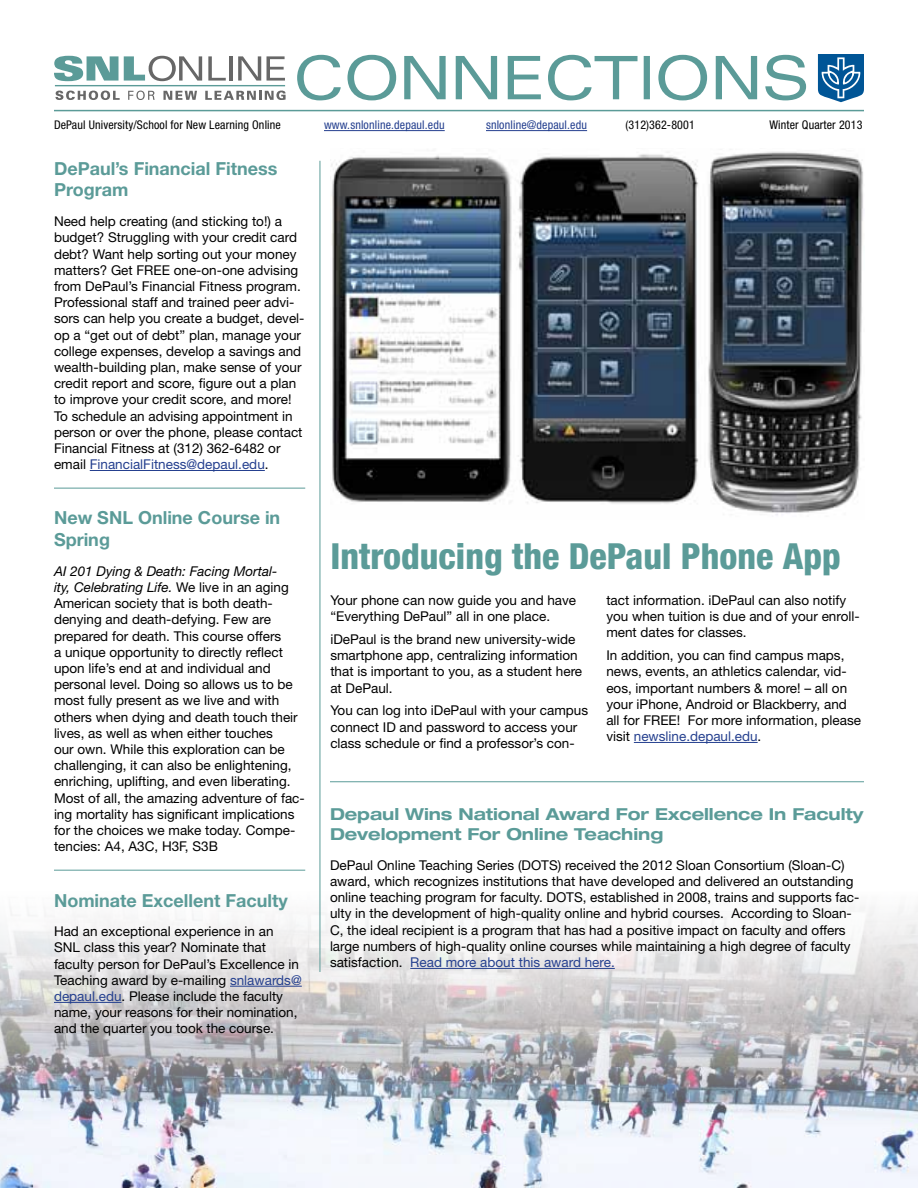
<style>
.page{position:relative;width:918px;height:1188px;background:#fff}
.page>*{position:absolute;margin:0;border:0;box-sizing:border-box;transform-origin:0 0}
.t1{font:800 condensed 36px "Helvetica Neue";color:#5b9b98}
.t2{font:700 18px/21.6px "Helvetica Neue";color:#5b9b98}
.t3{font:700 expanded 16.5px/19.8px "Helvetica Neue";letter-spacing:-.005em;color:#5b9b98}
.t4{font:13.5px/16.2px "Helvetica Neue";color:#000}
.t5{font:condensed 12px "Helvetica Neue";letter-spacing:.01em;color:#000}
.t6{font:condensed 12px "Helvetica Neue";letter-spacing:.01em;color:#25408f}
.s1{color:#25408f}
.s2{font-style:italic}
</style>
<div class="page">
<img style="left:331px;top:151px;width:532px;height:364px">
<img style="left:0;top:857px;width:918px;height:331px">
<svg style="left:54px;top:56px;width:148px;height:25px"></svg>
<svg style="left:208px;top:56px;width:18px;height:25px"></svg>
<hr style="left:229px;top:56px;width:3px;height:25px;background:#676767">
<svg style="left:238px;top:56px;width:23px;height:25px"></svg>
<svg style="left:267px;top:56px;width:18px;height:25px"></svg>
<svg style="left:55px;top:91px;width:65px;height:9px"></svg>
<svg style="left:128px;top:91px;width:27px;height:9px"></svg>
<svg style="left:163px;top:91px;width:34px;height:9px"></svg>
<svg style="left:205px;top:91px;width:81px;height:9px"></svg>
<hr style="left:55px;top:85px;width:230px;height:1px;background:#5b9b98">
<svg style="left:818px;top:54px;width:46px;height:48px"></svg>
<svg style="left:297px;top:55px;width:509px;height:45px"></svg>
<hr style="left:324px;top:130px;width:121px;height:1px;background:#25408f">
<hr style="left:486px;top:130px;width:101px;height:1px;background:#25408f">
<hr style="left:54px;top:110px;width:810px;height:1px;background:#5b9b98">
<hr style="left:90px;top:470px;width:175px;height:1px;background:#25408f">
<hr style="left:54px;top:488px;width:251px;height:1px;background:#5b9b98">
<hr style="left:54px;top:870px;width:251px;height:1px;background:#5b9b98">
<hr style="left:230px;top:986px;width:72px;height:1px;background:#25408f">
<hr style="left:54px;top:1002px;width:68px;height:1px;background:#25408f">
<hr style="left:320px;top:161px;width:1px;height:811px;background:#5b9b98">
<hr style="left:634px;top:742px;width:124px;height:1px;background:#25408f">
<hr style="left:410px;top:968px;width:205px;height:1px;background:#25408f">
<hr style="left:330px;top:781px;width:534px;height:1px;background:#5b9b98">
<p class="t5" style="left:54px;top:118px;width:228px">DePaul University/School for New Learning Online</p>
<p class="t6" style="left:324px;top:118px;width:122px">www.snlonline.depaul.edu</p>
<p class="t6" style="left:486px;top:118px;width:102px">snlonline@depaul.edu</p>
<p class="t5" style="left:626px;top:118px;width:71px">(312)362-8001</p>
<p class="t5" style="left:769px;top:118px;width:95px">Winter Quarter 2013</p>
<h2 class="t2" style="left:54px;top:157px;width:225px">DePaul’s Financial Fitness<br>Program</h2>
<p class="t4" style="left:54px;top:213px;width:252px">Need help creating (and sticking to!) a budget? Struggling with your credit card debt? Want help sorting out your money matters? Get FREE one-on-one advising from DePaul’s Financial Fitness program.<br>Professional staff and trained peer advi&shy;sors can help you create a budget, devel&shy;op a “get out of debt” plan, manage your college expenses, develop a savings and wealth-building plan, make sense of your credit report and score, figure out a plan to improve your credit score, and more!<br>To schedule an advising appointment in person or over the phone, please contact Financial Fitness at (312) 362-6482 or email <span class="s1">FinancialFitness@depaul.edu</span>.</p>
<h2 class="t2" style="left:54px;top:507px;width:228px">New SNL Online Course in<br>Spring</h2>
<p class="t4" style="left:54px;top:563px;width:252px"><span class="s2">AI 201 Dying &amp; Death: Facing Mortal-<br>ity, Celebrating Life.</span> We live in an aging American society that is both death&shy;denying and death-defying. Few are prepared for death. This course offers<br>a unique opportunity to directly reflect upon life’s end at and individual and personal level. Doing so allows us to be most fully present as we live and with others when dying and death touch their lives, as well as when either touches<br>our own. While this exploration can be challenging, it can also be enlightening, enriching, uplifting, and even liberating.<br>Most of all, the amazing adventure of fac&shy;ing mortality has significant implications for the choices we make today. Compe&shy;tencies: A4, A3C, H3F, S3B</p>
<h1 class="t1" style="left:330px;top:534px;width:512px">Introducing the DePaul Phone App</h1>
<p class="t4" style="left:330px;top:592px;width:247px">Your phone can now guide you and have “Everything DePaul” all in one place.</p>
<p class="t4" style="left:330px;top:631px;width:253px">iDePaul is the brand new university-wide smartphone app, centralizing information that is important to you, as a student here at DePaul.</p>
<p class="t4" style="left:330px;top:702px;width:259px">You can log into iDePaul with your campus connect ID and password to access your class schedule or find a professor’s con-</p>
<p class="t4" style="left:606px;top:592px;width:255px">tact information. iDePaul can also notify you when tuition is due and of your enroll&shy;ment dates for classes.</p>
<p class="t4" style="left:606px;top:647px;width:256px">In addition, you can find campus maps, news, events, an athletics calendar, vid&shy;eos, important numbers &amp; more! – all on your iPhone, Android or Blackberry, and all for FREE! For more information, please visit <span class="s1">newsline.depaul.edu</span>.</p>
<p class="t3" style="left:330px;top:804px;width:535px">Depaul Wins National Award For Excellence In Faculty<br>Development For Online Teaching</p>
<p class="t4" style="left:330px;top:857px;width:531px">DePaul Online Teaching Series (DOTS) received the 2012 Sloan Consortium (Sloan-C) award, which recognizes institutions that have developed and delivered an outstanding online teaching program for faculty. DOTS, established in 2008, trains and supports fac&shy;ulty in the development of high-quality online and hybrid courses. According to Sloan-C, the ideal recipient is a program that has had a positive impact on faculty and offers large numbers of high-quality online courses while maintaining a high degree of faculty satisfaction. <span class="s1">Read more about this award here.</span></p>
<h2 class="t2" style="left:54px;top:889px;width:235px">Nominate Excellent Faculty</h2>
<p class="t4" style="left:54px;top:923px;width:249px">Had an exceptional experience in an SNL class this year? Nominate that faculty person for DePaul’s Excellence in Teaching award by e-mailing <span class="s1">snlawards@ depaul.edu</span>. Please include the faculty name, your reasons for their nomination, and the quarter you took the course.</p>
</div>
